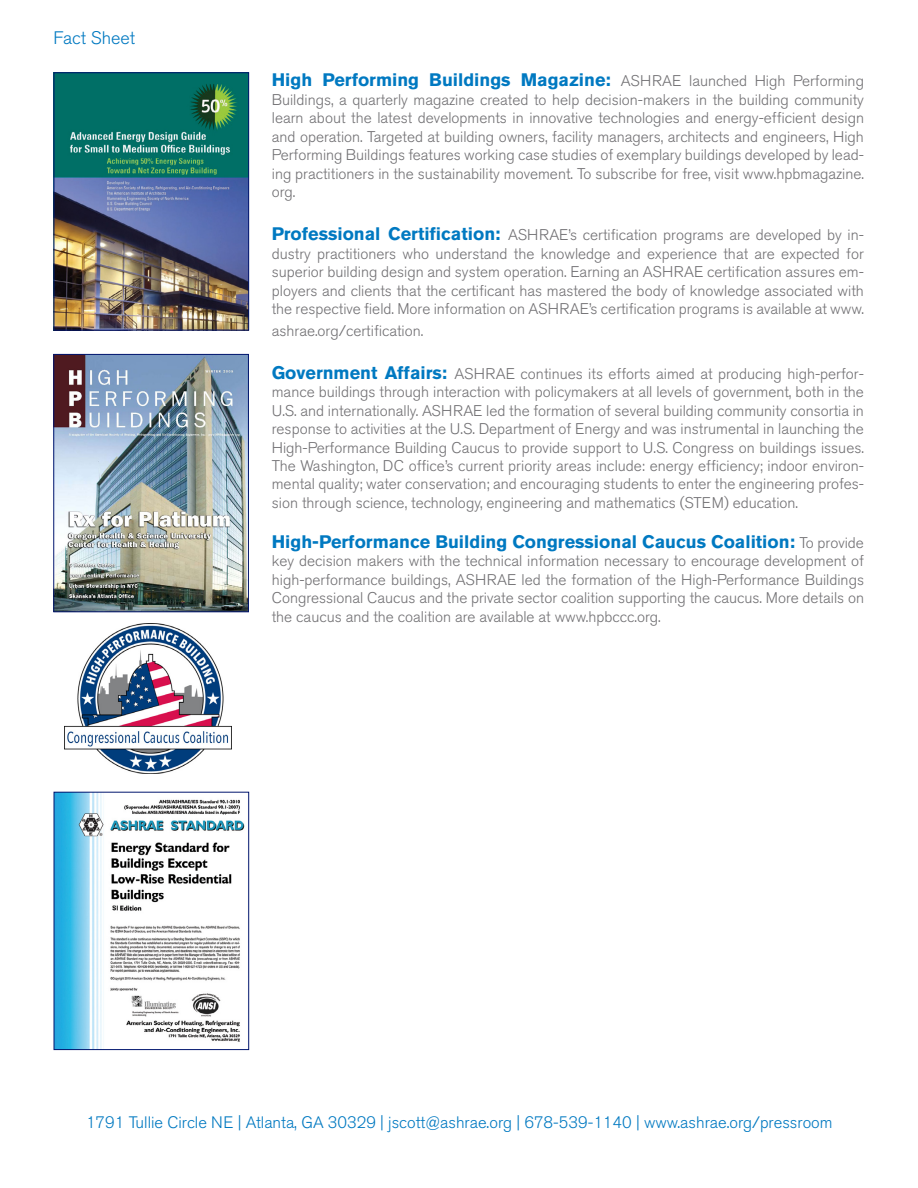
<style>
.page{position:relative;width:918px;height:1188px;background:#fff}
.page>*{position:absolute;margin:0;border:0;box-sizing:border-box;transform-origin:0 0}
.t1{font:700 18px "Akzidenz Grotesk BE";color:#0079c1}
.t2{font:300 18px "Akzidenz Grotesk BE";color:#0079c1}
.t3{font:300 16.5px "Akzidenz Grotesk BE";color:#0079c1}
.t4{font:300 15.3px/18.5px "Akzidenz Grotesk BE";color:#717073;text-align:justify}
.s1{font-weight:300;font-size:15.3px;color:#717073}
.s2{font-weight:700;font-size:18px;color:#0079c1}
</style>
<div class="page">
<img style="left:56px;top:794px;width:189px;height:254px">
<div style="left:54px;top:792px;width:195px;height:258px;border:1px solid #01156e"></div>
<img style="left:56px;top:75px;width:191px;height:253px">
<div style="left:54px;top:73px;width:195px;height:257px;border:1px solid #01156e"></div>
<img style="left:64px;top:623px;width:168px;height:151px">
<img style="left:56px;top:356px;width:191px;height:254px">
<div style="left:54px;top:354px;width:195px;height:258px;border:1px solid #01156e"></div>
<p class="t2" style="left:54px;top:28px;width:83px">Fact Sheet</p>
<p class="t1" style="left:272px;top:70px;width:594px">High Performing Buildings Magazine: <span class="s1">ASHRAE launched High Performing</span></p>
<p class="t4" style="left:272px;top:91px;width:594px">Buildings, a quarterly magazine created to help decision-makers in the building community learn about the latest developments in innovative technologies and energy-efficient design and operation. Targeted at building owners, facility managers, architects and engineers, High Performing Buildings features working case studies of exemplary buildings developed by lead&shy;ing practitioners in the sustainability movement. To subscribe for free, visit www.hpbmagazine. org.</p>
<p class="t4" style="left:272px;top:226px;width:594px"><span class="s2">Professional Certification:</span> ASHRAE’s certification programs are developed by in&shy;dustry practitioners who understand the knowledge and experience that are expected for superior building design and system operation. Earning an ASHRAE certification assures em&shy;ployers and clients that the certificant has mastered the body of knowledge associated with the respective field. More information on ASHRAE’s certification programs is available at www.</p>
<p class="t4" style="left:272px;top:321px;width:153px">ashrae.org/certification.</p>
<p class="t4" style="left:272px;top:365px;width:594px"><span class="s2">Government Affairs:</span> ASHRAE continues its efforts aimed at producing high-perfor&shy;mance buildings through interaction with policymakers at all levels of government, both in the U.S. and internationally. ASHRAE led the formation of several building community consortia in response to activities at the U.S. Department of Energy and was instrumental in launching the High-Performance Building Caucus to provide support to U.S. Congress on buildings issues.<br>The Washington, DC office’s current priority areas include: energy efficiency; indoor environ&shy;mental quality; water conservation; and encouraging students to enter the engineering profes&shy;sion through science, technology, engineering and mathematics (STEM) education.</p>
<p class="t1" style="left:272px;top:531px;width:594px">High-Performance Building Congressional Caucus Coalition: <span class="s1">To provide</span></p>
<p class="t4" style="left:272px;top:552px;width:594px">key decision makers with the technical information necessary to encourage development of high-performance buildings, ASHRAE led the formation of the High-Performance Buildings Congressional Caucus and the private sector coalition supporting the caucus. More details on the caucus and the coalition are available at www.hpbccc.org.</p>
<p class="t3" style="left:86px;top:1113px;width:748px">1791 Tullie Circle NE | Atlanta, GA 30329 | jscott@ashrae.org | 678-539-1140 | www.ashrae.org/pressroom</p>
</div>
